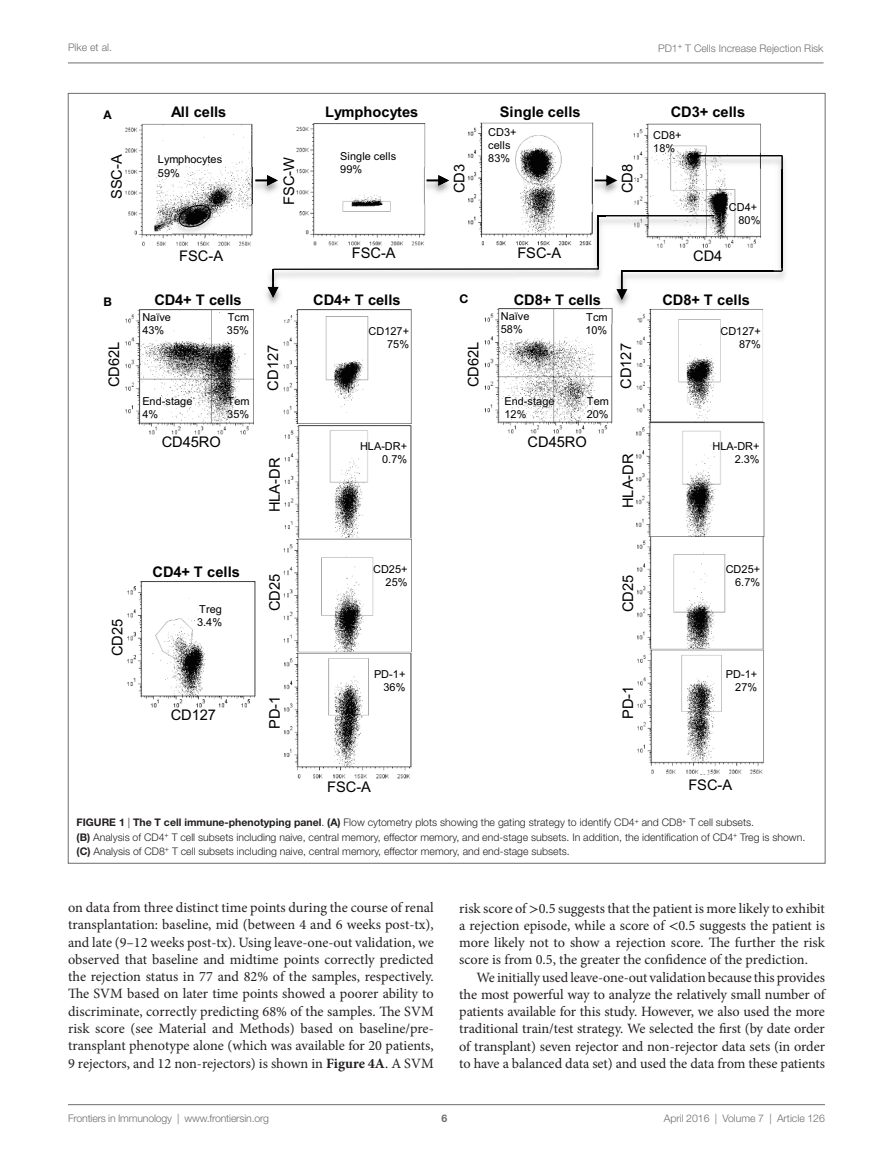
<style>
.page{position:relative;width:893px;height:1170px;background:#fff}
.page>*{position:absolute;margin:0;border:0;box-sizing:border-box;transform-origin:0 0}
.t1{font:14.7px "Arial";letter-spacing:-.005em;color:#000}
.t2{font:700 14.7px "Arial";color:#000}
.t3{font:14.25px/17.2px "Minion Pro";letter-spacing:-.005em;color:#231f20;text-align:justify}
.t4{font:700 12px "Helvetica Neue LT Std";color:#000}
.t5{font:10.95px/13.2px "Arial";color:#000}
.t6{font:300 10.5px/14.2px "Helvetica Neue LT Std";color:#231f20}
.t7{font:300 10.5px "Helvetica Neue LT Std";color:#6c6d70}
.t8{font:700 10.5px "Helvetica Neue LT Std";color:#6c6d70}
.s1{font-weight:700}
.s2{font-family:"STIX General"}
</style>
<div class="page">
<img style="left:637px;top:536px;width:128px;height:238px">
<img style="left:468px;top:122px;width:125px;height:123px">
<img style="left:125px;top:309px;width:128px;height:126px">
<img style="left:283px;top:309px;width:129px;height:469px">
<img style="left:127px;top:581px;width:128px;height:127px">
<img style="left:484px;top:308px;width:128px;height:126px">
<img style="left:636px;top:309px;width:127px;height:113px">
<img style="left:636px;top:422px;width:129px;height:114px">
<img style="left:125px;top:124px;width:128px;height:122px">
<img style="left:296px;top:123px;width:129px;height:123px">
<img style="left:633px;top:123px;width:128px;height:125px">
<img style="left:248px;top:167px;width:31px;height:37px">
<img style="left:255px;top:175px;width:23px;height:11px">
<img style="left:419px;top:167px;width:31px;height:37px">
<svg style="left:427px;top:167px;width:23px;height:19px"></svg>
<img style="left:427px;top:175px;width:22px;height:11px">
<img style="left:587px;top:167px;width:48px;height:37px">
<svg style="left:595px;top:167px;width:38px;height:25px"></svg>
<img style="left:682px;top:153px;width:92px;height:16px">
<img style="left:690px;top:155px;width:84px;height:1px">
<img style="left:266px;top:287px;width:13px;height:17px">
<svg style="left:283px;top:309px;width:8px;height:12px"></svg>
<img style="left:291px;top:268px;width:299px;height:2px">
<img style="left:267px;top:268px;width:24px;height:14px">
<svg style="left:268px;top:269px;width:23px;height:29px"></svg>
<img style="left:606px;top:213px;width:115px;height:16px">
<img style="left:606px;top:215px;width:108px;height:1px">
<img style="left:595px;top:229px;width:6px;height:37px">
<img style="left:590px;top:212px;width:3px;height:33px">
<img style="left:598px;top:229px;width:1px;height:37px">
<svg style="left:591px;top:213px;width:15px;height:16px"></svg>
<img style="left:779px;top:159px;width:6px;height:109px">
<img style="left:782px;top:169px;width:1px;height:99px">
<svg style="left:774px;top:155px;width:9px;height:14px"></svg>
<img style="left:640px;top:270px;width:134px;height:2px">
<svg style="left:774px;top:268px;width:9px;height:4px"></svg>
<img style="left:612px;top:293px;width:16px;height:30px">
<img style="left:603px;top:308px;width:9px;height:15px">
<img style="left:636px;top:309px;width:4px;height:14px">
<svg style="left:603px;top:315px;width:4px;height:6px"></svg>
<svg style="left:590px;top:266px;width:13px;height:14px"></svg>
<svg style="left:616px;top:270px;width:24px;height:30px"></svg>
<img style="left:172px;top:202px;width:44px;height:34px">
<svg style="left:179px;top:205px;width:32px;height:22px"></svg>
<hr style="left:68px;top:63px;width:756px;height:1px;background:#6c6d70">
<hr style="left:68px;top:1104px;width:757px;height:1px;background:#6c6d70">
<p class="t7" style="left:68px;top:41px;width:45px">Pike et al.</p>
<p class="t7" style="left:658px;top:42px;width:167px">PD1<sup>+</sup> T Cells Increase Rejection Risk</p>
<p class="t4" style="left:104px;top:107px;width:10px">A</p>
<p class="t2" style="left:171px;top:102px;width:57px">All cells</p>
<p class="t2" style="left:325px;top:102px;width:95px">Lymphocytes</p>
<p class="t2" style="left:500px;top:102px;width:82px">Single cells</p>
<p class="t2" style="left:671px;top:102px;width:76px">CD3+ cells</p>
<p class="t5" style="left:488px;top:126px;width:30px">CD3+ cells<br>83%</p>
<p class="t5" style="left:653px;top:128px;width:30px">CD8+<br>18%</p>
<p class="t1" style="left:107px;top:199px;width:46px;rotate:-90deg">SSC-A</p>
<p class="t5" style="left:158px;top:153px;width:66px">Lymphocytes<br>59%</p>
<p class="t5" style="left:340px;top:149px;width:57px">Single cells<br>99%</p>
<p class="t1" style="left:279px;top:205px;width:49px;rotate:-90deg">FSC-W</p>
<p class="t1" style="left:450px;top:193px;width:31px;rotate:-90deg">CD3</p>
<p class="t1" style="left:618px;top:193px;width:31px;rotate:-90deg">CD8</p>
<p class="t5" style="left:738px;top:200px;width:23px;text-indent:-10px">CD4+<br>80%</p>
<p class="t4" style="left:104px;top:294px;width:10px">B</p>
<p class="t1" style="left:104px;top:387px;width:47px;rotate:-90deg">CD62L</p>
<p class="t1" style="left:179px;top:246px;width:45px">FSC-A</p>
<p class="t1" style="left:352px;top:243px;width:45px">FSC-A</p>
<p class="t1" style="left:517px;top:243px;width:45px">FSC-A</p>
<p class="t1" style="left:693px;top:246px;width:31px">CD4</p>
<p class="t4" style="left:459px;top:291px;width:10px">C</p>
<p class="t2" style="left:154px;top:290px;width:89px">CD4+ T cells</p>
<p class="t2" style="left:313px;top:290px;width:89px">CD4+ T cells</p>
<p class="t2" style="left:514px;top:290px;width:89px">CD8+ T cells</p>
<p class="t2" style="left:662px;top:290px;width:89px">CD8+ T cells</p>
<p class="t5" style="left:142px;top:310px;width:30px">Naïve<br>43%</p>
<p class="t5" style="left:227px;top:310px;width:24px">Tcm<br>35%</p>
<p class="t1" style="left:263px;top:390px;width:47px;rotate:-90deg">CD127</p>
<p class="t5" style="left:369px;top:325px;width:42px;text-align:right">CD127+<br>75%</p>
<p class="t1" style="left:464px;top:387px;width:47px;rotate:-90deg">CD62L</p>
<p class="t5" style="left:501px;top:309px;width:30px">Naïve<br>58%</p>
<p class="t5" style="left:585px;top:310px;width:24px">Tcm<br>10%</p>
<p class="t1" style="left:616px;top:388px;width:47px;rotate:-90deg">CD127</p>
<p class="t5" style="left:720px;top:325px;width:42px;text-align:right">CD127+<br>87%</p>
<p class="t5" style="left:142px;top:394px;width:52px">End-stage<br>4%</p>
<p class="t5" style="left:227px;top:394px;width:24px">Tem<br>35%</p>
<p class="t5" style="left:504px;top:394px;width:52px">End-stage<br>12%</p>
<p class="t5" style="left:587px;top:395px;width:24px">Tem<br>20%</p>
<p class="t1" style="left:162px;top:432px;width:61px">CD45RO</p>
<p class="t1" style="left:265px;top:512px;width:56px;rotate:-90deg">HLA-DR</p>
<p class="t5" style="left:360px;top:440px;width:49px;text-align:right">HLA-DR+<br>0.7%</p>
<p class="t1" style="left:528px;top:432px;width:61px">CD45RO</p>
<p class="t1" style="left:618px;top:508px;width:56px;rotate:-90deg">HLA-DR</p>
<p class="t5" style="left:712px;top:440px;width:49px;text-align:right">HLA-DR+<br>2.3%</p>
<p class="t1" style="left:108px;top:656px;width:39px;rotate:-90deg">CD25</p>
<p class="t2" style="left:153px;top:561px;width:89px">CD4+ T cells</p>
<p class="t5" style="left:197px;top:602px;width:27px">Treg<br>3.4%</p>
<p class="t1" style="left:171px;top:705px;width:47px">CD127</p>
<p class="t1" style="left:265px;top:611px;width:39px;rotate:-90deg">CD25</p>
<p class="t1" style="left:265px;top:729px;width:35px;rotate:-90deg">PD-1</p>
<p class="t5" style="left:373px;top:562px;width:36px;text-align:right">CD25+<br>25%</p>
<p class="t5" style="left:374px;top:667px;width:33px;text-align:right">PD-1+<br>36%</p>
<p class="t1" style="left:618px;top:612px;width:39px;rotate:-90deg">CD25</p>
<p class="t1" style="left:618px;top:719px;width:35px;rotate:-90deg">PD-1</p>
<p class="t5" style="left:726px;top:562px;width:36px;text-align:right">CD25+<br>6.7%</p>
<p class="t5" style="left:726px;top:667px;width:33px;text-align:right">PD-1+<br>27%</p>
<p class="t1" style="left:327px;top:776px;width:45px">FSC-A</p>
<p class="t1" style="left:688px;top:775px;width:45px">FSC-A</p>
<p class="t6" style="left:77px;top:815px;width:730px"><span class="s1">FIG URE 1</span> | <span class="s1">The T cell immune-phenotyping panel</span>. <span class="s1">(A)</span> Flow cytometry plots showing the gating strategy to identify CD4<sup>+</sup> and CD8<sup>+</sup> T cell subsets.<br><span class="s1">(B)</span> Analysis of CD4<sup>+</sup> T cell subsets including naive, central memory, effector memory, and end-stage subsets. In addition, the identification of CD4<sup>+</sup> Treg is shown. <span class="s1">(C)</span> Analysis of CD8<sup>+</sup> T cell subsets including naive, central memory, effector memory, and end-stage subsets.</p>
<p class="t3" style="left:68px;top:898px;width:367px">on data from three distinct time points during the course of renal transplantation: baseline, mid (between 4 and 6 weeks post-tx), and late (9–12 weeks post-tx). Using leave-one-out validation, we observed that baseline and midtime points correctly predicted the rejection status in 77 and 82% of the samples, respectively.<br>The SVM based on later time points showed a poorer ability to discriminate, correctly predicting 68% of the samples. The SVM risk score (see Material and Methods) based on baseline/pre&shy;transplant phenotype alone (which was available for 20 patients, 9 rejectors, and 12 non-rejectors) is shown in <span class="s1">Figure 4A</span>. A SVM</p>
<p class="t3" style="left:459px;top:899px;width:367px">risk score of <span class="s2">&gt;</span>0.5 suggests that the patient is more likely to exhibit a rejection episode, while a score of <span class="s2">&lt;</span>0.5 suggests the patient is more likely not to show a rejection score. The further the risk score is from 0.5, the greater the confidence of the prediction.</p>
<p class="t3" style="left:459px;top:968px;width:367px;text-indent:17px">We initially used leave-one-out validation because this provides the most powerful way to analyze the relatively small number of patients available for this study. However, we also used the more traditional train/test strategy. We selected the first (by date order of transplant) seven rejector and non-rejector data sets (in order to have a balanced data set) and used the data from these patients</p>
<p class="t7" style="left:68px;top:1111px;width:203px">Frontiers in Immunology | www.frontiersin.org</p>
<p class="t7" style="left:664px;top:1111px;width:163px">April 2016 | Volume 7 | Article 126</p>
<p class="t8" style="left:441px;top:1111px;width:7px">6</p>
</div>
